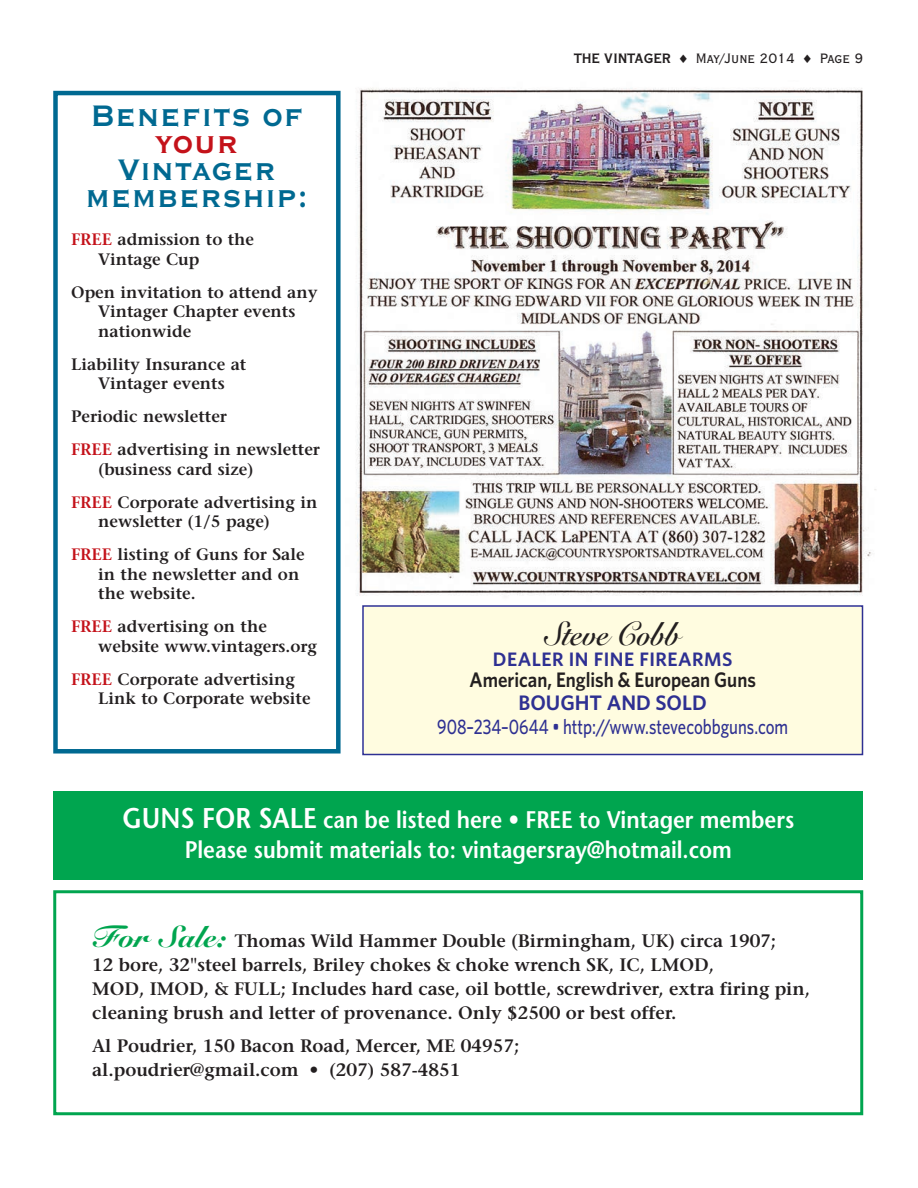
<style>
.page{position:relative;width:918px;height:1188px;background:#fff}
.page>*{position:absolute;margin:0;border:0;box-sizing:border-box;transform-origin:0 0}
.t1{font:700 39px "Copperplate Gothic BT";color:#006991;scale:.9 1}
.t2{font:700 39px "Copperplate Gothic BT";color:#c4121a;scale:.9 1}
.t3{font:33px "Snell Roundhand Bold Script";color:#231f20;scale:.9 1}
.t4{font:600 24px/30px "Stone Sans";color:#fff;text-align:center;scale:.9 1}
.t5{font:500 21px "Whitney";color:#2e3092;scale:.8 1}
.t6{font:600 21px "Whitney";color:#231f20;scale:.9 1}
.t7{font:600 21px "Whitney";color:#2e3092}
.t8{font:600 19.5px "Whitney";letter-spacing:.025em;color:#2e3092}
.t9{font:600 18px/24px "Stone Serif";color:#231f20}
.t10{font:condensed 18px "Copperplate Gothic BT";color:#231f20}
.t11{font:600 16.5px/19.5px "Stone Serif";color:#231f20}
.s1{color:#c4121a}
.s2{font-weight:700}
.s3{font-family:"Monotype Sorts";font-stretch:normal;font-size:12px}
.s4{font-size:28.5px}
.s5{font-family:"Snell Roundhand Black Script";font-weight:400;font-size:30px;color:#00a54f}
</style>
<div class="page">
<div style="left:53px;top:91px;width:288px;height:663px;border:4px solid #006991"></div>
<img style="left:356px;top:87px;width:520px;height:509px">
<div style="left:364px;top:607px;width:498px;height:147px;background:#fffce0"></div>
<div style="left:362px;top:605px;width:501px;height:150px;border:2px solid #2e3092"></div>
<div style="left:53px;top:890px;width:810px;height:225px;border:3px solid #00a54f"></div>
<div style="left:53px;top:791px;width:810px;height:89px;background:#00a54f"></div>
<h1 class="t1" style="left:90px;top:89px;width:239px">Benefits of</h1>
<h1 class="t2" style="left:155px;top:116px;width:94px">your</h1>
<h1 class="t1" style="left:118px;top:143px;width:178px">Vintager</h1>
<h1 class="t1" style="left:85px;top:170px;width:250px">membership:</h1>
<p class="t11" style="left:98px;top:232px;width:157px;text-indent:-27px"><span class="s1">FREE</span> admission to the<br>Vintage Cup</p>
<p class="t11" style="left:98px;top:284px;width:221px;text-indent:-27px">Open invitation to attend any<br>Vintager Chapter events nationwide</p>
<p class="t11" style="left:71px;top:356px;width:177px;text-align:center">Liability Insurance at<br>Vintager events</p>
<p class="t11" style="left:71px;top:402px;width:250px;line-height:33px">Periodic newsletter<br><span class="s1">FREE</span> advertising in newsletter</p>
<p class="t11" style="left:71px;top:454px;width:248px;line-height:33px;text-indent:27px">(business card size)<br><span class="s1">FREE</span> Corporate advertising in</p>
<p class="t11" style="left:71px;top:507px;width:235px;line-height:33px;text-align:center">newsletter (1/5 page)<br><span class="s1">FREE</span> listing of Guns for Sale</p>
<p class="t11" style="left:98px;top:566px;width:203px">in the newsletter and on the website.</p>
<p class="t11" style="left:98px;top:619px;width:220px;text-indent:-27px"><span class="s1">FREE</span> advertising on the website www.vintagers.org</p>
<p class="t11" style="left:98px;top:671px;width:214px;text-indent:-27px"><span class="s1">FREE</span> Corporate advertising<br>Link to Corporate website</p>
<p class="t10" style="left:574px;top:46px;width:291px"><span class="s2">THE VINTAGER</span> <span class="s3">©</span> May/June 2014 <span class="s3">©</span> Page 9</p>
<h2 class="t3" style="left:546px;top:622px;width:150px">Steve Cobb</h2>
<p class="t8" style="left:493px;top:652px;width:241px">DEALER IN FINE FIREARMS</p>
<p class="t6" style="left:470px;top:672px;width:320px">American, English &amp; European Guns</p>
<p class="t7" style="left:519px;top:695px;width:190px">BOUGHT AND SOLD</p>
<p class="t5" style="left:437px;top:719px;width:440px">908–234–0644 • http://www.stevecobbguns.com</p>
<h3 class="t4" style="left:122px;top:807px;width:748px"><span class="s4">GUNS FOR SALE</span> can be listed here • FREE to Vintager members<br>Please submit materials to: vintagersray@hotmail.com</h3>
<p class="t9" style="left:92px;top:930px;width:719px"><span class="s5">For Sale:</span> Thomas Wild Hammer Double (Birmingham, UK) circa 1907;<br>12 bore, 32"steel barrels, Briley chokes &amp; choke wrench SK, IC, LMOD,<br>MOD, IMOD, &amp; FULL; Includes hard case, oil bottle, screwdriver, extra firing pin, cleaning brush and letter of provenance. Only $2500 or best offer.</p>
<p class="t9" style="left:92px;top:1035px;width:429px">Al Poudrier, 150 Bacon Road, Mercer, ME 04957; al.poudrier@gmail.com • (207) 587-4851</p>
</div>
